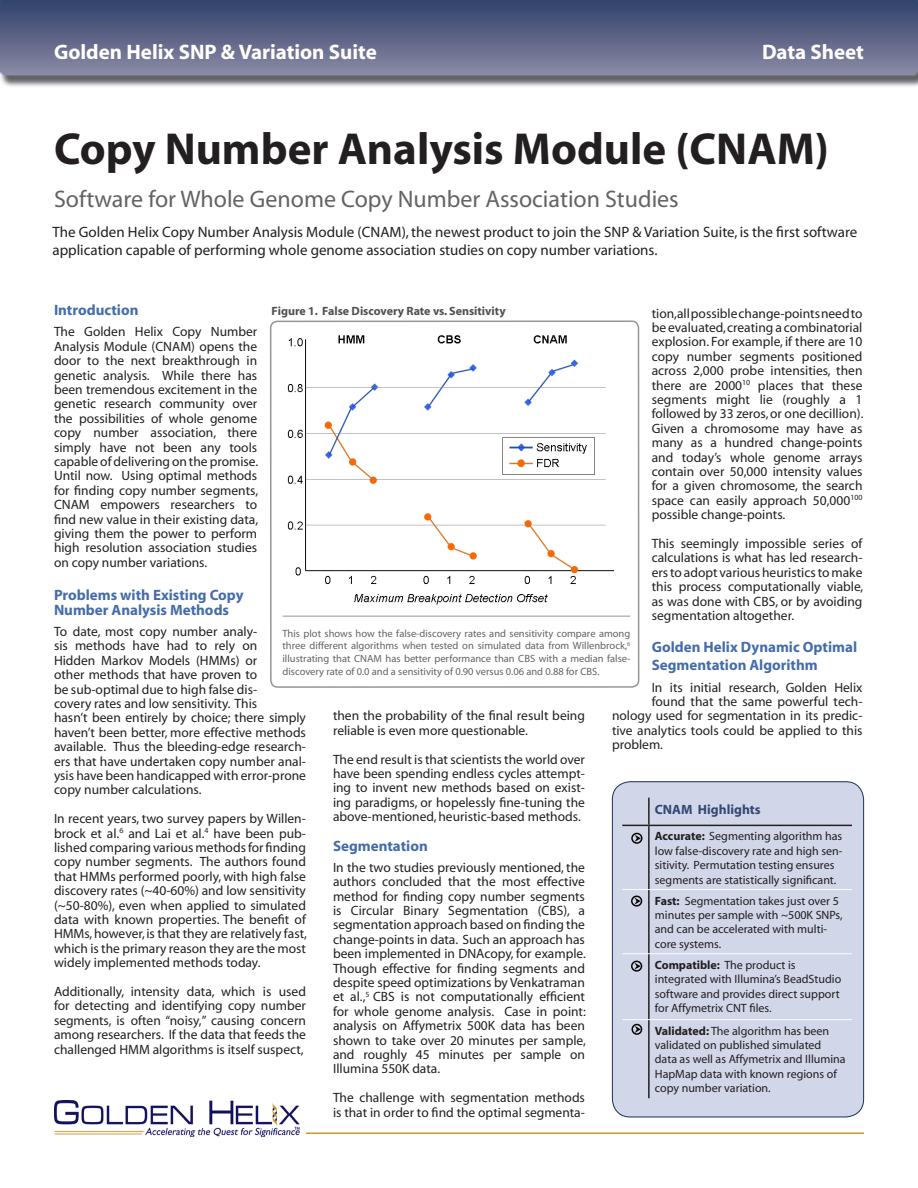
<style>
.page{position:relative;width:918px;height:1188px;background:#fff}
.page>*{position:absolute;margin:0;border:0;box-sizing:border-box;transform-origin:0 0}
.t1{font:700 45px "Myriad";color:#231f20}
.t2{font:24px "Myriad";color:#636366}
.t3{font:700 21px "Myriad";color:#fff}
.t4{font:15px/18px "Myriad";color:#231f20}
.t5{font:700 15px/18px "Myriad";color:#446caa}
.t6{font:13.5px/14.4px "Myriad";color:#231f20;text-align:justify}
.t7{font:700 13.5px "Myriad";color:#344772}
.t8{font:12px/14.4px "Myriad";color:#231f20}
.t9{font:700 12px "Myriad";color:#4f5050}
.t10{font:10.5px/12.6px "Myriad";color:#636366;text-align:justify}
.s1{font-weight:700}
</style>
<div class="page">
<img style="left:0;top:0;width:918px;height:87px">
<img style="left:54px;top:1100px;width:246px;height:36px">
<div style="left:612px;top:782px;width:252px;height:335px;background:#d1d6e9;border-radius:18px"></div>
<div style="left:612px;top:781px;width:252px;height:336px;border:1px solid #19305b;border-radius:18px"></div>
<svg style="left:622px;top:825px;width:27px;height:1px"></svg>
<hr style="left:648px;top:826px;width:2px;height:63px;background:#231f20">
<hr style="left:648px;top:890px;width:2px;height:64px;background:#231f20">
<hr style="left:648px;top:954px;width:2px;height:65px;background:#231f20">
<hr style="left:648px;top:1020px;width:2px;height:78px;background:#231f20">
<svg style="left:622px;top:889px;width:27px;height:1px"></svg>
<hr style="left:649px;top:889px;width:203px;height:1px;background:#fff">
<svg style="left:623px;top:954px;width:26px;height:1px"></svg>
<hr style="left:649px;top:954px;width:203px;height:1px;background:#fff">
<svg style="left:622px;top:1019px;width:27px;height:1px"></svg>
<hr style="left:649px;top:1019px;width:203px;height:1px;background:#fff">
<hr style="left:648px;top:798px;width:2px;height:27px;background:#231f20">
<hr style="left:649px;top:825px;width:203px;height:1px;background:#231f20">
<div style="left:631px;top:833px;width:12px;height:11px;border:1px solid #040503;border-radius:50%"></div>
<svg style="left:635px;top:835px;width:6px;height:7px"></svg>
<div style="left:631px;top:896px;width:11px;height:11px;border:1px solid #040503;border-radius:50%"></div>
<svg style="left:634px;top:898px;width:7px;height:7px"></svg>
<div style="left:631px;top:961px;width:11px;height:11px;border:1px solid #040503;border-radius:50%"></div>
<svg style="left:634px;top:963px;width:7px;height:7px"></svg>
<div style="left:631px;top:1024px;width:11px;height:11px;border:1px solid #040503;border-radius:50%"></div>
<svg style="left:635px;top:1026px;width:6px;height:7px"></svg>
<hr style="left:306px;top:1132px;width:558px;height:2px;background:#c7982c">
<img style="left:287px;top:335px;width:327px;height:270px">
<div style="left:270px;top:320px;width:369px;height:368px;border:2px solid #939598;border-radius:7px"></div>
<hr style="left:283px;top:616px;width:347px;height:1px;background:#939598">
<p class="t3" style="left:54px;top:41px;width:324px">Golden Helix SNP &amp; Variation Suite</p>
<p class="t3" style="left:762px;top:41px;width:103px">Data Sheet</p>
<p class="t1" style="left:54px;top:126px;width:777px">Copy Number Analysis Module (CNAM)</p>
<p class="t2" style="left:54px;top:187px;width:626px">Software for Whole Genome Copy Number Association Studies</p>
<p class="t4" style="left:52px;top:224px;width:806px">The Golden Helix Copy Number Analysis Module (CNAM), the newest product to join the SNP &amp; Variation Suite, is the first software application capable of performing whole genome association studies on copy number variations.</p>
<p class="t5" style="left:54px;top:302px;width:86px">Introduction</p>
<p class="t6" style="left:54px;top:325px;width:206px">The Golden Helix Copy Number Analysis Module (CNAM) opens the door to the next breakthrough in genetic analysis. While there has been tremendous excitement in the genetic research community over the possibilities of whole genome copy number association, there simply have not been any tools capable of delivering on the promise.<br>Until now. Using optimal methods for finding copy number segments, CNAM empowers researchers to find new value in their existing data, giving them the power to perform high resolution association studies on copy number variations.</p>
<p class="t5" style="left:54px;top:588px;width:191px;line-height:15px">Problems with Existing Copy<br>Number Analysis Methods</p>
<p class="t6" style="left:54px;top:625px;width:254px;text-align:left">To date, most copy number analy-<br>sis methods have had to rely on<br>Hidden Markov Models (HMMs) or<br>other methods that have proven to<br>be sub-optimal due to high false dis-<br>covery rates and low sensitivity. This<br>hasn’t been entirely by choice; there simply haven’t been better, more effective methods available. Thus the bleeding-edge research&shy;ers that have undertaken copy number anal&shy;ysis have been handicapped with error-prone copy number calculations.</p>
<p class="t6" style="left:54px;top:812px;width:254px">In recent years, two survey papers by Willen&shy;brock et al.<sup>6</sup> and Lai et al.<sup>4</sup> have been pub&shy;lished comparing various methods for finding copy number segments. The authors found that HMMs performed poorly, with high false discovery rates (~40-60%) and low sensitivity (~50-80%), even when applied to simulated data with known properties. The benefit of HMMs, however, is that they are relatively fast, which is the primary reason they are the most widely implemented methods today.</p>
<p class="t6" style="left:54px;top:985px;width:254px">Additionally, intensity data, which is used for detecting and identifying copy number segments, is often “noisy,” causing concern among researchers. If the data that feeds the challenged HMM algorithms is itself suspect,</p>
<p class="t9" style="left:272px;top:305px;width:236px">Figure 1. False Discovery Rate vs. Sensitivity</p>
<p class="t6" style="left:652px;top:307px;width:213px">tion, all possible change-points need to be evaluated, creating a combinatorial explosion. For example, if there are 10 copy number segments positioned across 2,000 probe intensities, then there are 2000<sup>10</sup> places that these segments might lie (roughly a 1 followed by 33 zeros, or one decillion).<br>Given a chromosome may have as many as a hundred change-points and today’s whole genome arrays contain over 50,000 intensity values for a given chromosome, the search space can easily approach 50,000<sup>100 </sup>possible change-points.</p>
<p class="t6" style="left:652px;top:537px;width:213px">This seemingly impossible series of calculations is what has led research&shy;ers to adopt various heuristics to make this process computationally viable, as was done with CBS, or by avoiding segmentation altogether.</p>
<p class="t5" style="left:652px;top:639px;width:207px">Golden Helix Dynamic Optimal<br>Segmentation Algorithm</p>
<p class="t6" style="left:652px;top:680px;width:212px">In its initial research, Golden Helix</p>
<p class="t6" style="left:652px;top:695px;width:212px">found that the same powerful tech-</p>
<p class="t6" style="left:612px;top:709px;width:252px">nology used for segmentation in its predic-</p>
<p class="t6" style="left:612px;top:724px;width:252px">tive analytics tools could be applied to this</p>
<p class="t6" style="left:612px;top:738px;width:53px">problem.</p>
<p class="t10" style="left:283px;top:628px;width:349px">This plot shows how the false-discovery rates and sensitivity compare among three different algorithms when tested on simulated data from Willenbrock,<sup>6 </sup>illustrating that CNAM has better performance than CBS with a median false&shy;discovery rate of 0.0 and a sensitivity of 0.90 versus 0.06 and 0.88 for CBS.</p>
<p class="t6" style="left:333px;top:709px;width:253px">then the probability of the final result being reliable is even more questionable.</p>
<p class="t6" style="left:333px;top:752px;width:254px">The end result is that scientists the world over have been spending endless cycles attempt&shy;ing to invent new methods based on exist&shy;ing paradigms, or hopelessly fine-tuning the above-mentioned, heuristic-based methods.</p>
<p class="t5" style="left:333px;top:837px;width:96px">Segmentation</p>
<p class="t6" style="left:333px;top:861px;width:254px">In the two studies previously mentioned, the authors concluded that the most effective method for finding copy number segments is Circular Binary Segmentation (CBS), a segmentation approach based on finding the change-points in data. Such an approach has been implemented in DNAcopy, for example.<br>Though effective for finding segments and despite speed optimizations by Venkatraman et al.,<sup>5</sup> CBS is not computationally efficient for whole genome analysis. Case in point: analysis on Affymetrix 500K data has been shown to take over 20 minutes per sample, and roughly 45 minutes per sample on Illumina 550K data.</p>
<p class="t6" style="left:333px;top:1091px;width:253px">The challenge with segmentation methods is that in order to find the optimal segmenta-</p>
<p class="t7" style="left:655px;top:802px;width:107px">CNAM Highlights</p>
<p class="t8" style="left:655px;top:830px;width:189px"><span class="s1">Accurate:</span> Segmenting algorithm has low false-discovery rate and high sen&shy;sitivity. Permutation testing ensures segments are statistically significant.</p>
<p class="t8" style="left:655px;top:894px;width:189px"><span class="s1">Fast:</span> Segmentation takes just over 5 minutes per sample with ~500K SNPs, and can be accelerated with multi&shy;core systems.</p>
<p class="t8" style="left:655px;top:958px;width:188px"><span class="s1">Compatible:</span> The product is integrated with Illumina’s BeadStudio software and provides direct support for Affymetrix CNT files.</p>
<p class="t8" style="left:655px;top:1024px;width:192px"><span class="s1">Validated:</span> The algorithm has been validated on published simulated data as well as Affymetrix and Illumina<br>HapMap data with known regions of copy number variation.</p>
</div>
